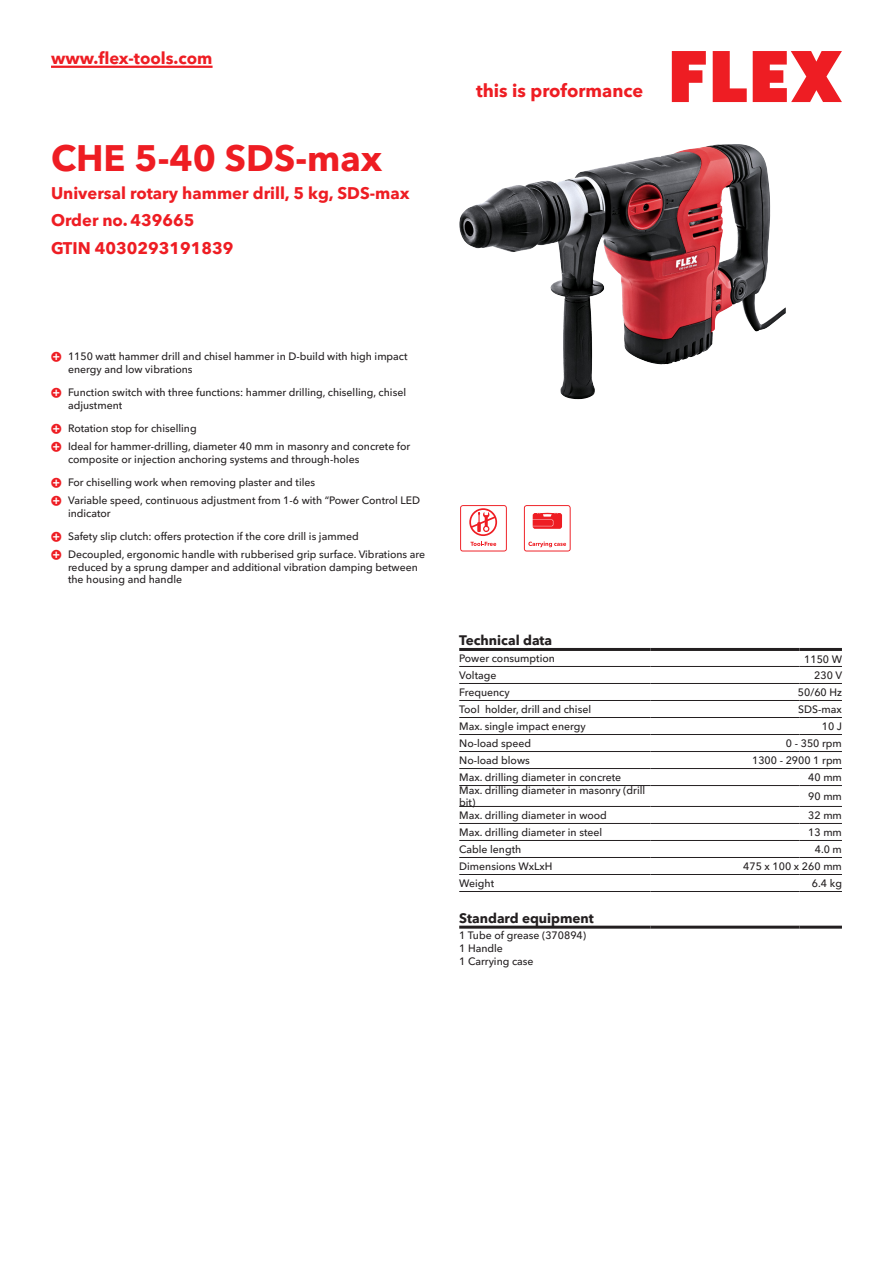
<style>
.page{position:relative;width:893px;height:1263px;background:#fff}
.page>*{position:absolute;margin:0;border:0;box-sizing:border-box;transform-origin:0 0}
.CB_AF_Product-name{font:700 36px "Avenir Next W1 G";color:#ee1d23}
.t1{font:700 18px "Avenir Next W1 G";color:#ee1d23}
.CB_AF_Product-short{font:700 16.5px "Avenir Next W1 G";color:#ee1d23}
.CB_AF_Order-number{font:700 16.5px "Avenir Next W1 G";color:#ee1d23}
.CB_AF_Table-headline{font:700 13.5px "Avenir Next W1 G";color:#231f20}
.CB_AF_Table-specific{font:500 10.5px/12.6px "Avenir Next W1 G";color:#231f20}
</style>
<div class="page">
<svg style="left:672px;top:51px;width:34px;height:51px"></svg>
<svg style="left:713px;top:51px;width:34px;height:51px"></svg>
<svg style="left:753px;top:51px;width:89px;height:51px"></svg>
<hr style="left:51px;top:66px;width:162px;height:2px;background:#ee1d23">
<img style="left:459px;top:144px;width:275px;height:231px">
<hr style="left:459px;top:666px;width:192px;height:1px;background:#231f20">
<hr style="left:651px;top:666px;width:148px;height:1px;background:#231f20">
<hr style="left:799px;top:666px;width:43px;height:1px;background:#231f20">
<hr style="left:459px;top:683px;width:192px;height:1px;background:#231f20">
<hr style="left:651px;top:683px;width:148px;height:1px;background:#231f20">
<hr style="left:799px;top:683px;width:43px;height:1px;background:#231f20">
<hr style="left:459px;top:700px;width:192px;height:1px;background:#231f20">
<hr style="left:651px;top:700px;width:148px;height:1px;background:#231f20">
<hr style="left:799px;top:700px;width:43px;height:1px;background:#231f20">
<hr style="left:459px;top:717px;width:192px;height:1px;background:#231f20">
<hr style="left:651px;top:717px;width:148px;height:1px;background:#231f20">
<hr style="left:799px;top:717px;width:43px;height:1px;background:#231f20">
<hr style="left:459px;top:734px;width:192px;height:1px;background:#231f20">
<hr style="left:651px;top:734px;width:148px;height:1px;background:#231f20">
<hr style="left:799px;top:734px;width:43px;height:1px;background:#231f20">
<hr style="left:459px;top:751px;width:192px;height:1px;background:#231f20">
<hr style="left:651px;top:751px;width:148px;height:1px;background:#231f20">
<hr style="left:799px;top:751px;width:43px;height:1px;background:#231f20">
<hr style="left:459px;top:768px;width:192px;height:1px;background:#231f20">
<hr style="left:651px;top:768px;width:148px;height:1px;background:#231f20">
<hr style="left:799px;top:768px;width:43px;height:1px;background:#231f20">
<hr style="left:459px;top:785px;width:192px;height:1px;background:#231f20">
<hr style="left:651px;top:785px;width:148px;height:1px;background:#231f20">
<hr style="left:799px;top:785px;width:43px;height:1px;background:#231f20">
<hr style="left:459px;top:806px;width:192px;height:1px;background:#231f20">
<hr style="left:651px;top:806px;width:148px;height:1px;background:#231f20">
<hr style="left:799px;top:806px;width:43px;height:1px;background:#231f20">
<hr style="left:459px;top:823px;width:192px;height:1px;background:#231f20">
<hr style="left:651px;top:823px;width:148px;height:1px;background:#231f20">
<hr style="left:799px;top:823px;width:43px;height:1px;background:#231f20">
<hr style="left:459px;top:840px;width:192px;height:1px;background:#231f20">
<hr style="left:651px;top:840px;width:148px;height:1px;background:#231f20">
<hr style="left:799px;top:840px;width:43px;height:1px;background:#231f20">
<hr style="left:459px;top:857px;width:192px;height:1px;background:#231f20">
<hr style="left:651px;top:857px;width:148px;height:1px;background:#231f20">
<hr style="left:799px;top:857px;width:43px;height:1px;background:#231f20">
<hr style="left:459px;top:874px;width:192px;height:1px;background:#231f20">
<hr style="left:651px;top:874px;width:148px;height:1px;background:#231f20">
<hr style="left:799px;top:874px;width:43px;height:1px;background:#231f20">
<hr style="left:459px;top:891px;width:192px;height:1px;background:#231f20">
<hr style="left:651px;top:891px;width:148px;height:1px;background:#231f20">
<hr style="left:799px;top:891px;width:43px;height:1px;background:#231f20">
<hr style="left:459px;top:648px;width:192px;height:3px;background:#231f20">
<hr style="left:651px;top:648px;width:148px;height:3px;background:#231f20">
<hr style="left:799px;top:648px;width:43px;height:3px;background:#231f20">
<hr style="left:459px;top:926px;width:192px;height:3px;background:#231f20">
<hr style="left:651px;top:926px;width:148px;height:3px;background:#231f20">
<hr style="left:799px;top:926px;width:43px;height:3px;background:#231f20">
<svg style="left:460px;top:505px;width:47px;height:46px"></svg>
<svg style="left:524px;top:505px;width:47px;height:46px"></svg>
<h3 class="CB_AF_Product-short" style="left:51px;top:45px;width:163px">www.flex-tools.com</h3>
<p class="CB_AF_Product-name" style="left:51px;top:130px;width:333px">CHE 5-40 SDS-max</p>
<p class="CB_AF_Product-short" style="left:51px;top:180px;width:360px">Universal rotary hammer drill, 5 kg, SDS-max</p>
<p class="CB_AF_Order-number" style="left:51px;top:207px;width:145px">Order no. 439665</p>
<p class="CB_AF_Order-number" style="left:51px;top:235px;width:184px">GTIN 4030293191839</p>
<h2 class="t1" style="left:476px;top:77px;width:169px">this is proformance</h2>
<p class="CB_AF_Table-specific" style="left:68px;top:349px;width:341px">1150 watt hammer drill and chisel hammer in D-build with high impact energy and low vibrations</p>
<p class="CB_AF_Table-specific" style="left:68px;top:385px;width:340px">Function switch with three functions: hammer drilling, chiselling, chisel adjustment</p>
<p class="CB_AF_Table-specific" style="left:68px;top:421px;width:130px">Rotation stop for chiselling</p>
<p class="CB_AF_Table-specific" style="left:68px;top:439px;width:344px">Ideal for hammer-drilling, diameter 40 mm in masonry and concrete for composite or injection anchoring systems and through-holes</p>
<p class="CB_AF_Table-specific" style="left:68px;top:475px;width:249px">For chiselling work when removing plaster and tiles</p>
<p class="CB_AF_Table-specific" style="left:68px;top:493px;width:354px">Variable speed, continuous adjustment from 1-6 with “Power Control LED indicator</p>
<p class="CB_AF_Table-specific" style="left:68px;top:529px;width:292px">Safety slip clutch: offers protection if the core drill is jammed</p>
<p class="CB_AF_Table-specific" style="left:68px;top:547px;width:359px">Decoupled, ergonomic handle with rubberised grip surface. Vibrations are reduced by a sprung damper and additional vibration damping between the housing and handle</p>
<p class="CB_AF_Table-headline" style="left:459px;top:630px;width:94px">Technical data</p>
<p class="CB_AF_Table-specific" style="left:459px;top:651px;width:97px">Power consumption</p>
<p class="CB_AF_Table-specific" style="left:804px;top:652px;width:39px">1150 W</p>
<p class="CB_AF_Table-specific" style="left:459px;top:668px;width:39px">Voltage</p>
<p class="CB_AF_Table-specific" style="left:814px;top:668px;width:29px">230 V</p>
<p class="CB_AF_Table-specific" style="left:459px;top:685px;width:52px">Frequency</p>
<p class="CB_AF_Table-specific" style="left:798px;top:685px;width:46px">50/60 Hz</p>
<p class="CB_AF_Table-specific" style="left:459px;top:702px;width:133px">Tool holder, drill and chisel</p>
<p class="CB_AF_Table-specific" style="left:798px;top:702px;width:45px">SDS-max</p>
<p class="CB_AF_Table-specific" style="left:459px;top:719px;width:128px">Max. single impact energy</p>
<p class="CB_AF_Table-specific" style="left:822px;top:719px;width:22px">10 J</p>
<p class="CB_AF_Table-specific" style="left:459px;top:736px;width:74px">No-load speed</p>
<p class="CB_AF_Table-specific" style="left:786px;top:736px;width:57px">0 - 350 rpm</p>
<p class="CB_AF_Table-specific" style="left:459px;top:753px;width:72px">No-load blows</p>
<p class="CB_AF_Table-specific" style="left:752px;top:753px;width:91px">1300 - 2900 1 rpm</p>
<p class="CB_AF_Table-specific" style="left:459px;top:770px;width:164px">Max. drilling diameter in concrete</p>
<p class="CB_AF_Table-specific" style="left:808px;top:770px;width:35px">40 mm</p>
<p class="CB_AF_Table-specific" style="left:459px;top:783px;width:187px">Max. drilling diameter in masonry (drill bit)</p>
<p class="CB_AF_Table-specific" style="left:808px;top:789px;width:35px">90 mm</p>
<p class="CB_AF_Table-specific" style="left:459px;top:808px;width:149px">Max. drilling diameter in wood</p>
<p class="CB_AF_Table-specific" style="left:808px;top:808px;width:35px">32 mm</p>
<p class="CB_AF_Table-specific" style="left:459px;top:825px;width:144px">Max. drilling diameter in steel</p>
<p class="CB_AF_Table-specific" style="left:808px;top:825px;width:35px">13 mm</p>
<p class="CB_AF_Table-specific" style="left:459px;top:842px;width:64px">Cable length</p>
<p class="CB_AF_Table-specific" style="left:815px;top:842px;width:29px">4.0 m</p>
<p class="CB_AF_Table-specific" style="left:459px;top:859px;width:95px">Dimensions WxLxH</p>
<p class="CB_AF_Table-specific" style="left:743px;top:859px;width:100px">475 x 100 x 260 mm</p>
<p class="CB_AF_Table-specific" style="left:459px;top:876px;width:36px">Weight</p>
<p class="CB_AF_Table-specific" style="left:812px;top:876px;width:32px">6.4 kg</p>
<p class="CB_AF_Table-headline" style="left:459px;top:907px;width:136px">Standard equipment</p>
<p class="CB_AF_Table-specific" style="left:459px;top:928px;width:128px">1 Tube of grease (370894)<br>1 Handle<br>1 Carrying case</p>
</div>
